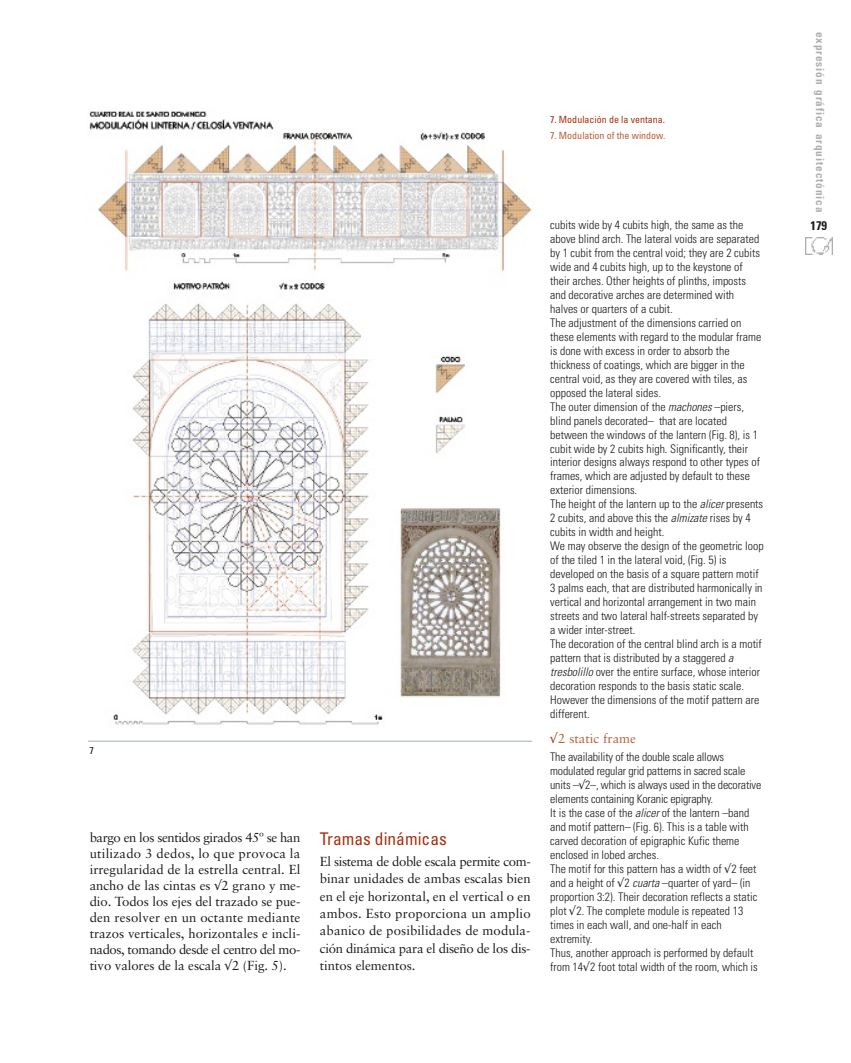
<style>
.page{position:relative;width:851px;height:1063px;background:#fff}
.page>*{position:absolute;margin:0;border:0;box-sizing:border-box;transform-origin:0 0}
.t1{font:condensed 17.5px "Univers";color:#a63212}
.t2{font:13.12px/16px "Sabon";letter-spacing:-.02em;color:#1c1c1c;text-align:justify}
.t3{font:13.12px "Sabon";color:#b6603a}
.t4{font:700 condensed 12.5px "Univers";color:#1c1c1c}
.t5{font:300 condensed 11.88px/14px "Univers";color:#1c1c1c}
.t6{font:700 condensed 11.25px "Univers";letter-spacing:.08em;color:#aeaeae}
.t7{font:condensed 10px "Univers";color:#a63212}
.t8{font:condensed 10px "Univers";color:#b6603a}
.t9{font:condensed 10px "Univers";color:#1c1c1c}
.s1{font-style:italic}
.s2{color:#a63212}
</style>
<div class="page">
<img style="left:805px;top:237px;width:27px;height:18px">
<img style="left:89px;top:111px;width:443px;height:614px">
<hr style="left:88px;top:741px;width:444px;height:1px;background:#b3bfbf">
<p class="t7" style="left:550px;top:115px;width:116px">7. Modulación de la ventana.</p>
<p class="t8" style="left:550px;top:131px;width:117px">7. Modulation of the window.</p>
<p class="t9" style="left:89px;top:746px;width:6px">7</p>
<p class="t2" style="left:90px;top:831px;width:212px">bargo en los sentidos girados 45º se han utilizado 3 dedos, lo que provoca la irregularidad de la estrella central. El ancho de las cintas es √2 grano y me&shy;dio. Todos los ejes del trazado se pue&shy;den resolver en un octante mediante trazos verticales, horizontales e incli&shy;nados, tomando desde el centro del mo&shy;tivo valores de la escala √2 (Fig. 5).</p>
<p class="t1" style="left:320px;top:832px;width:128px">Tramas dinámicas</p>
<p class="t2" style="left:320px;top:854px;width:212px;line-height:17.5px">El sistema de doble escala permite com&shy;binar unidades de ambas escalas bien en el eje horizontal, en el vertical o en ambos. Esto proporciona un amplio abanico de posibilidades de modula&shy;ción dinámica para el diseño de los dis&shy;tintos elementos.</p>
<p class="t5" style="left:550px;top:218px;width:215px">cubits wide by 4 cubits high, the same as the above blind arch. The lateral voids are separated by 1 cubit from the central void; they are 2 cubits wide and 4 cubits high, up to the keystone of their arches. Other heights of plinths, imposts and decorative arches are determined with halves or quarters of a cubit.<br>The adjustment of the dimensions carried on these elements with regard to the modular frame is done with excess in order to absorb the thickness of coatings, which are bigger in the central void, as they are covered with tiles, as opposed the lateral sides.<br>The outer dimension of the <span class="s1">machones</span>–piers, blind panels decorated– that are located between the windows of the lantern (Fig. 8), is 1 cubit wide by 2 cubits high. Significantly, their interior designs always respond to other types of frames, which are adjusted by default to these exterior dimensions.<br>The height of the lantern up to the <span class="s1">alicer</span>presents 2 cubits, and above this the <span class="s1">almizate</span>rises by 4 cubits in width and height.<br>We may observe the design of the geometric loop of the tiled 1 in the lateral void, (Fig. 5) is developed on the basis of a square pattern motif 3 palms each, that are distributed harmonically in vertical and horizontal arrangement in two main streets and two lateral half-streets separated by a wider inter-street.<br>The decoration of the central blind arch is a motif pattern that is distributed by a staggered <span class="s1">a tresbolillo</span>over the entire surface, whose interior decoration responds to the basis static scale.<br>However the dimensions of the motif pattern are different.</p>
<p class="t3" style="left:550px;top:734px;width:87px"><span class="s2">√</span>2 static frame</p>
<p class="t5" style="left:550px;top:751px;width:213px">The availability of the double scale allows modulated regular grid patterns in sacred scale units –√2–, which is always used in the decorative elements containing Koranic epigraphy.<br>It is the case of the <span class="s1">alicer</span>of the lantern –band and motif pattern– (Fig. 6). This is a table with carved decoration of epigraphic Kufic theme enclosed in lobed arches.<br>The motif for this pattern has a width of √2 feet and a height of √2 <span class="s1">cuarta</span>–quarter of yard– (in proportion 3:2). Their decoration reflects a static plot √2. The complete module is repeated 13 times in each wall, and one-half in each extremity.<br>Thus, another approach is performed by default from 14√2 foot total width of the room, which is</p>
<p class="t6" style="left:824px;top:32px;width:182px;rotate:90deg">expresión gráfica arquitectónica</p>
<p class="t4" style="left:810px;top:220px;width:18px">179</p>
</div>
